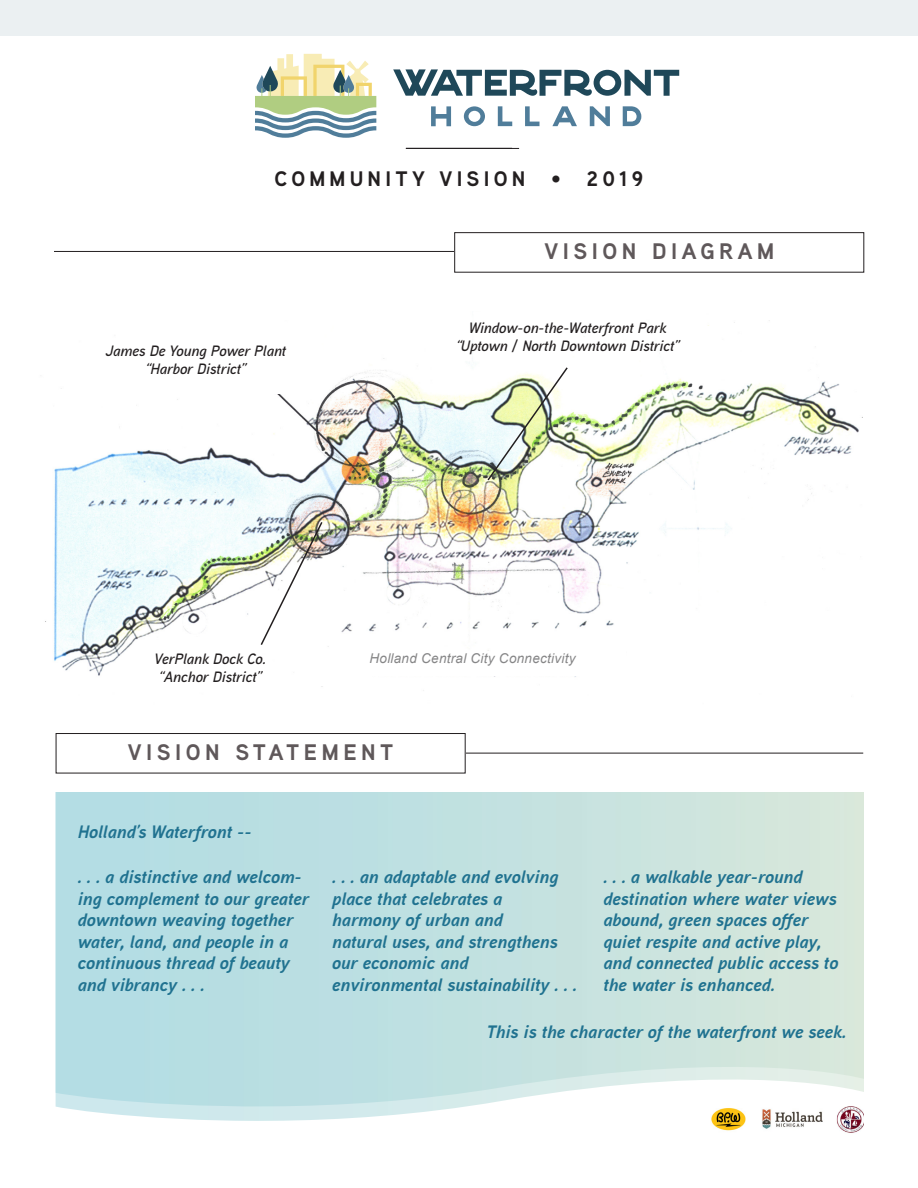
<style>
.page{position:relative;width:918px;height:1188px;background:#fff}
.page>*{position:absolute;margin:0;border:0;box-sizing:border-box;transform-origin:0 0}
.Page_Section_Header{font:700 22.5px "Aaux Next";letter-spacing:.2em;color:#5f585a}
.t1{font:700 21px "Aaux Next";letter-spacing:.2em;color:#231f20}
.t2{font:italic 700 18px/21.6px "Aaux Next";color:#207290}
.t3{font:italic 600 15px "Aaux Next";color:#231f20}
.Bottom_Column_Header{font:italic 13.5px "Arial";letter-spacing:.02em;color:#868687}
</style>
<div class="page">
<div style="left:0;top:0;width:918px;height:36px;background:#ebf0f2"></div>
<img style="left:45px;top:320px;width:817px;height:371px">
<div style="left:69px;top:345px;width:253px;height:49px;background:#fff"></div>
<hr style="left:406px;top:148px;width:113px;height:1px;background:#231f20">
<hr style="left:54px;top:251px;width:400px;height:1px;background:#231f20">
<img style="left:259px;top:520px;width:65px;height:127px">
<img style="left:486px;top:366px;width:83px;height:116px">
<hr style="left:463px;top:753px;width:400px;height:1px;background:#231f20">
<div style="left:627px;top:614px;width:228px;height:79px;background:#fff"></div>
<svg style="left:431px;top:106px;width:20px;height:20px"></svg>
<svg style="left:464px;top:106px;width:21px;height:20px"></svg>
<svg style="left:498px;top:106px;width:14px;height:20px"></svg>
<svg style="left:525px;top:106px;width:15px;height:20px"></svg>
<svg style="left:552px;top:106px;width:25px;height:20px"></svg>
<svg style="left:590px;top:106px;width:20px;height:20px"></svg>
<svg style="left:623px;top:106px;width:18px;height:20px"></svg>
<svg style="left:393px;top:69px;width:286px;height:27px"></svg>
<svg style="left:255px;top:54px;width:121px;height:84px"></svg>
<div style="left:454px;top:232px;width:410px;height:40px;border:1px solid #231f20"></div>
<div style="left:56px;top:733px;width:409px;height:40px;border:1px solid #231f20"></div>
<img style="left:754px;top:1103px;width:74px;height:26px">
<img style="left:711px;top:1105px;width:35px;height:26px">
<img style="left:835px;top:1106px;width:29px;height:27px">
<div style="left:342px;top:653px;width:261px;height:23px;background:#fff"></div>
<p class="t1" style="left:275px;top:164px;width:370px">COMMUNITY VISION • 2019</p>
<p class="t3" style="left:106px;top:340px;width:182px">James De Young Power Plant</p>
<p class="t3" style="left:146px;top:358px;width:101px">“Harbor District”</p>
<p class="Page_Section_Header" style="left:544px;top:235px;width:231px">VISION DIAGRAM</p>
<p class="t3" style="left:469px;top:318px;width:199px">Window-on-the-Waterfront Park</p>
<p class="t3" style="left:456px;top:336px;width:224px">“Uptown / North Downtown District”</p>
<p class="t3" style="left:155px;top:648px;width:113px">VerPlank Dock Co.</p>
<p class="t3" style="left:159px;top:666px;width:104px">“Anchor District”</p>
<p class="Bottom_Column_Header" style="left:370px;top:650px;width:207px">Holland Central City Connectivity</p>
<p class="Page_Section_Header" style="left:128px;top:736px;width:267px">VISION STATEMENT</p>
<p class="t2" style="left:78px;top:820px;width:176px">Holland’s Waterfront --</p>
<p class="t2" style="left:78px;top:866px;width:233px">. . . a distinctive and welcom&shy;ing complement to our greater downtown weaving together water, land, and people in a continuous thread of beauty and vibrancy . . .</p>
<p class="t2" style="left:332px;top:866px;width:228px">. . . an adaptable and evolving place that celebrates a</p>
<p class="t2" style="left:332px;top:909px;width:172px">harmony of urban and</p>
<p class="t2" style="left:332px;top:930px;width:227px">natural uses, and strengthens our economic and</p>
<p class="t2" style="left:332px;top:974px;width:246px">environmental sustainability . . .</p>
<p class="t2" style="left:603px;top:866px;width:236px">. . . a walkable year-round destination where water views abound, green spaces offer quiet respite and active play, and connected public access to the water is enhanced.</p>
<p class="t2" style="left:487px;top:1020px;width:361px">This is the character of the waterfront we seek.</p>
</div>
